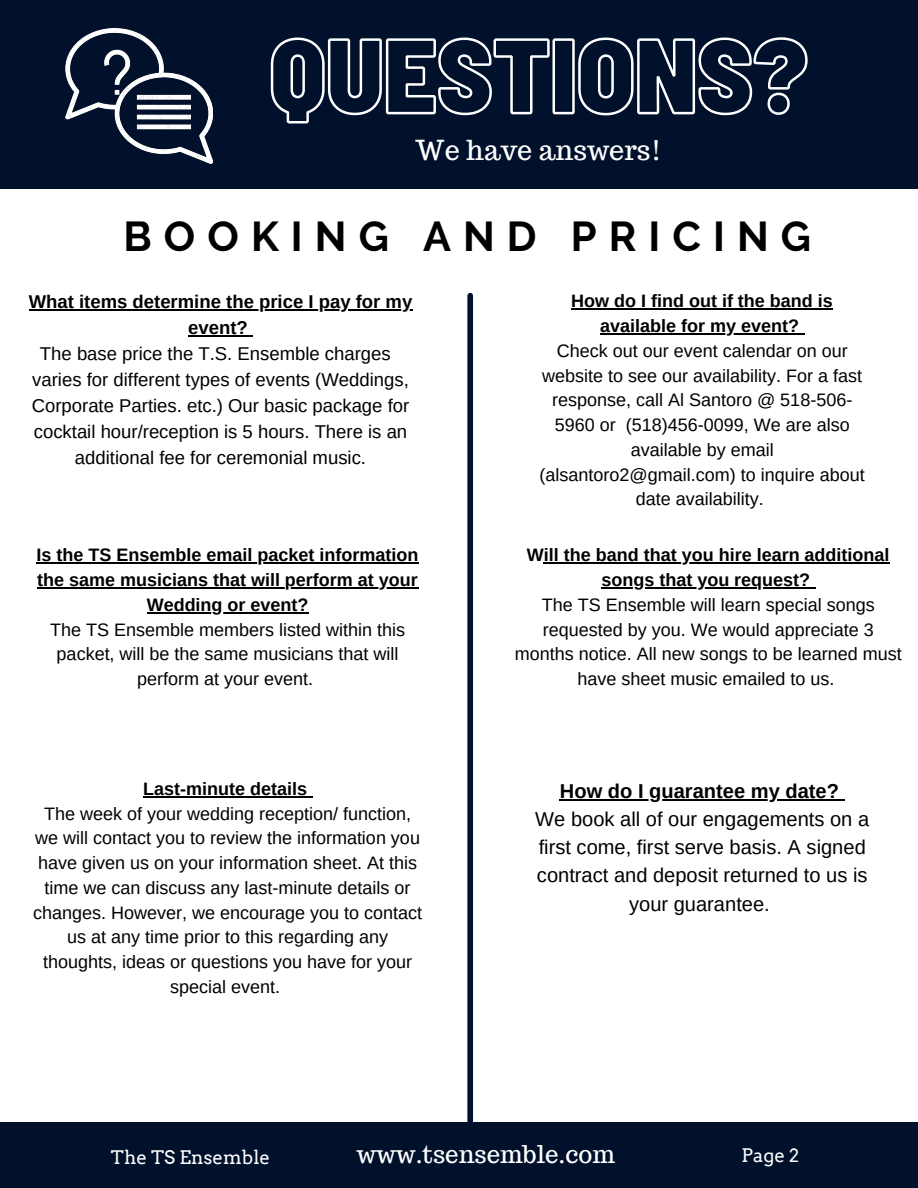
<style>
.page{position:relative;width:918px;height:1188px;background:#fff}
.page>*{position:absolute;margin:0;border:0;box-sizing:border-box;transform-origin:0 0}
.t1{font:700 41.55px "Raleway";letter-spacing:.29em;color:#000}
.t2{font:27px "Trocchi";color:#fff}
.t3{font:24px "Trocchi";color:#fff}
.t4{font:20.1px/28.2px "Arimo";color:#000;text-align:center}
.t5{font:700 20.1px "Arimo";color:#000}
.t6{font:18.75px "Arvo";color:#fff}
.t7{font:18.45px/25.8px "Arimo";color:#000;text-align:center}
.t8{font:700 18.45px/25.8px "Arimo";color:#000;text-align:center}
.t9{font:18px/24.8px "Arimo";color:#000;text-align:center}
.t10{font:700 18px/24.8px "Arimo";color:#000;text-align:center}
</style>
<div class="page">
<div style="left:0;top:0;width:918px;height:188px;background:#01102b"></div>
<div style="left:0;top:1123px;width:918px;height:65px;background:#01102b"></div>
<img style="left:65px;top:29px;width:148px;height:135px">
<hr style="left:560px;top:799px;width:279px;height:1px;background:#000">
<hr style="left:29px;top:310px;width:383px;height:1px;background:#000">
<hr style="left:188px;top:335px;width:60px;height:2px;background:#000">
<svg style="left:270px;top:37px;width:538px;height:87px"></svg>
<hr style="left:37px;top:563px;width:382px;height:1px;background:#000">
<hr style="left:37px;top:587px;width:381px;height:1px;background:#000">
<hr style="left:147px;top:612px;width:162px;height:1px;background:#000">
<hr style="left:544px;top:563px;width:346px;height:1px;background:#000">
<hr style="left:601px;top:587px;width:209px;height:1px;background:#000">
<hr style="left:143px;top:796px;width:164px;height:1px;background:#000">
<hr style="left:571px;top:308px;width:262px;height:2px;background:#000">
<hr style="left:600px;top:333px;width:199px;height:1px;background:#000">
<div style="left:467px;top:296px;width:6px;height:847px;background:#01102b"></div>
<p class="t2" style="left:415px;top:133px;width:248px">We have answers!</p>
<p class="t1" style="left:124px;top:212px;width:689px">BOOKING AND PRICING</p>
<p class="t8" style="left:29px;top:289px;width:385px">What items determine the price I pay for my event?</p>
<p class="t7" style="left:32px;top:341px;width:379px">The base price the T.S. Ensemble charges varies for different types of events (Weddings, Corporate Parties. etc.) Our basic package for cocktail hour/reception is 5 hours. There is an additional fee for ceremonial music.</p>
<p class="t10" style="left:37px;top:543px;width:383px">Is the TS Ensemble email packet information the same musicians that will perform at your<br>Wedding or event?</p>
<p class="t9" style="left:50px;top:617px;width:356px">The TS Ensemble members listed within this packet, will be the same musicians that will perform at your event.</p>
<p class="t10" style="left:143px;top:776px;width:165px">Last-minute details</p>
<p class="t9" style="left:33px;top:801px;width:390px">The week of your wedding reception/ function, we will contact you to review the information you have given us on your information sheet. At this time we can discuss any last-minute details or changes. However, we encourage you to contact us at any time prior to this regarding any thoughts, ideas or questions you have for your special event.</p>
<p class="t10" style="left:571px;top:289px;width:263px">How do I find out if the band is available for my event?</p>
<p class="t9" style="left:540px;top:338px;width:327px">Check out our event calendar on our website to see our availability. For a fast response, call Al Santoro @ 518-506-<br>5960 or (518)456-0099, We are also available by email (alsantoro2@gmail.com) to inquire about date availability.</p>
<p class="t10" style="left:527px;top:543px;width:364px">Will the band that you hire learn additional songs that you request?</p>
<p class="t9" style="left:515px;top:592px;width:388px">The TS Ensemble will learn special songs requested by you. We would appreciate 3 months notice. All new songs to be learned must have sheet music emailed to us.</p>
<p class="t5" style="left:560px;top:780px;width:281px">How do I guarantee my date?</p>
<p class="t4" style="left:535px;top:805px;width:335px">We book all of our engagements on a first come, first serve basis. A signed contract and deposit returned to us is your guarantee.</p>
<p class="t3" style="left:356px;top:1139px;width:260px">www.tsensemble.com</p>
<p class="t6" style="left:111px;top:1146px;width:161px">The TS Ensemble</p>
<p class="t6" style="left:742px;top:1144px;width:59px">Page 2</p>
</div>
